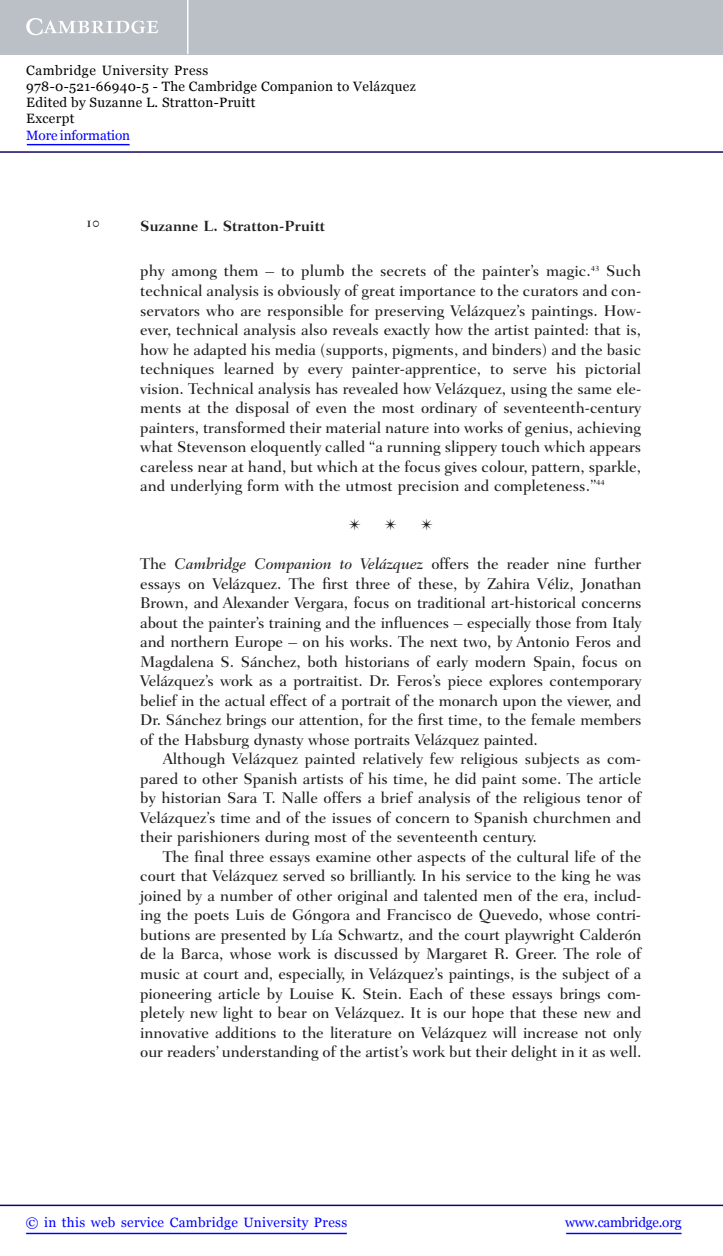
<style>
.page{position:relative;width:723px;height:1256px;background:#fff}
.page>*{position:absolute;margin:0;border:0;box-sizing:border-box;transform-origin:0 0}
.t1{font:500 15.75px/19.5px "Fairfield LH";letter-spacing:-.005em;color:#231f20;text-align:justify}
.t2{font:700 15px "Fairfield LH";color:#231f20}
.t3{font:15px "Fairfield LH Medium SC";color:#231f20}
.t4{font:13.5px/16.2px "Georgia";letter-spacing:.025em;color:#000}
.t5{font:13.5px "Georgia";letter-spacing:.025em;color:#00f}
.t6{font:13.5px "Georgia";letter-spacing:-.015em;color:#00f}
.t7{font:13.5px "Georgia";letter-spacing:-.01em;color:#00f}
.s1{font-style:italic}
</style>
<div class="page">
<hr style="left:566px;top:1232px;width:116px;height:1px;background:#00f">
<hr style="left:0;top:1204px;width:723px;height:1px;background:#150666">
<hr style="left:26px;top:1232px;width:321px;height:1px;background:#00f">
<div style="left:0;top:0;width:723px;height:54px;background:#bac0c6"></div>
<svg style="left:26px;top:18px;width:132px;height:17px"></svg>
<hr style="left:187px;top:0;width:2px;height:54px;background:#fff">
<hr style="left:0;top:151px;width:723px;height:2px;background:#150666">
<hr style="left:27px;top:144px;width:103px;height:1px;background:#00f">
<p class="t4" style="left:26px;top:62px;width:391px">Cambridge University Press<br>978-0-521-66940-5 - The Cambridge Companion to Velázquez Edited by Suzanne L. Stratton-Pruitt<br>Excerpt</p>
<p class="t7" style="left:26px;top:127px;width:105px">More information</p>
<p class="t3" style="left:86px;top:213px;width:15px">10</p>
<p class="t2" style="left:140px;top:220px;width:187px">Suzanne L. Stratton-Pruitt</p>
<p class="t1" style="left:140px;top:263px;width:503px">phy among them – to plumb the secrets of the painter’s magic.<sup>43</sup> Such technical analysis is obviously of great importance to the curators and con&shy;servators who are responsible for preserving Velázquez’s paintings. How&shy;ever, technical analysis also reveals exactly how the artist painted: that is, how he adapted his media (supports, pigments, and binders) and the basic techniques learned by every painter-apprentice, to serve his pictorial vision. Technical analysis has revealed how Velázquez, using the same ele&shy;ments at the disposal of even the most ordinary of seventeenth-century painters, transformed their material nature into works of genius, achieving what Stevenson eloquently called “a running slippery touch which appears careless near at hand, but which at the focus gives colour, pattern, sparkle, and underlying form with the utmost precision and completeness.”<sup>44</sup></p>
<p class="t1" style="left:140px;top:555px;width:503px">The <span class="s1">Cambridge Companion to Velázquez</span> offers the reader nine further</p>
<p class="t1" style="left:140px;top:575px;width:503px">essays on Velázquez. The first three of these, by Zahira Véliz, Jonathan</p>
<p class="t1" style="left:140px;top:594px;width:503px">Brown, and Alexander Vergara, focus on traditional art-historical concerns</p>
<p class="t1" style="left:140px;top:614px;width:503px">about the painter’s training and the influences – especially those from Italy</p>
<p class="t1" style="left:140px;top:633px;width:503px">and northern Europe – on his works. The next two, by Antonio Feros and</p>
<p class="t1" style="left:140px;top:653px;width:503px">Magdalena S. Sánchez, both historians of early modern Spain, focus on</p>
<p class="t1" style="left:140px;top:672px;width:503px">Velázquez’s work as a portraitist. Dr. Feros’s piece explores contemporary</p>
<p class="t1" style="left:140px;top:692px;width:503px">belief in the actual effect of a portrait of the monarch upon the viewer, and</p>
<p class="t1" style="left:140px;top:711px;width:503px">Dr. Sánchez brings our attention, for the first time, to the female members</p>
<p class="t1" style="left:140px;top:731px;width:399px">of the Habsburg dynasty whose portraits Velázquez painted.</p>
<p class="t1" style="left:163px;top:750px;width:480px">Although Velázquez painted relatively few religious subjects as com-</p>
<p class="t1" style="left:140px;top:770px;width:503px">pared to other Spanish artists of his time, he did paint some. The article</p>
<p class="t1" style="left:140px;top:789px;width:503px">by historian Sara T. Nalle offers a brief analysis of the religious tenor of</p>
<p class="t1" style="left:140px;top:809px;width:503px">Velázquez’s time and of the issues of concern to Spanish churchmen and</p>
<p class="t1" style="left:140px;top:828px;width:398px">their parishioners during most of the seventeenth century.</p>
<p class="t1" style="left:163px;top:848px;width:480px">The final three essays examine other aspects of the cultural life of the</p>
<p class="t1" style="left:140px;top:867px;width:503px">court that Velázquez served so brilliantly. In his service to the king he was</p>
<p class="t1" style="left:140px;top:887px;width:503px">joined by a number of other original and talented men of the era, includ-</p>
<p class="t1" style="left:140px;top:906px;width:502px">ing the poets Luis de Góngora and Francisco de Quevedo, whose contri-</p>
<p class="t1" style="left:140px;top:926px;width:503px">butions are presented by Lía Schwartz, and the court playwright Calderón</p>
<p class="t1" style="left:140px;top:945px;width:503px">de la Barca, whose work is discussed by Margaret R. Greer. The role of</p>
<p class="t1" style="left:140px;top:965px;width:503px">music at court and, especially, in Velázquez’s paintings, is the subject of a</p>
<p class="t1" style="left:140px;top:984px;width:502px">pioneering article by Louise K. Stein. Each of these essays brings com-</p>
<p class="t1" style="left:140px;top:1004px;width:503px">pletely new light to bear on Velázquez. It is our hope that these new and</p>
<p class="t1" style="left:140px;top:1023px;width:503px">innovative additions to the literature on Velázquez will increase not only</p>
<p class="t1" style="left:140px;top:1043px;width:503px">our readers’ understanding of the artist’s work but their delight in it as well.</p>
<p class="t5" style="left:26px;top:1214px;width:323px">© in this web service Cambridge University Press</p>
<p class="t6" style="left:565px;top:1214px;width:118px">www.cambridge.org</p>
</div>
